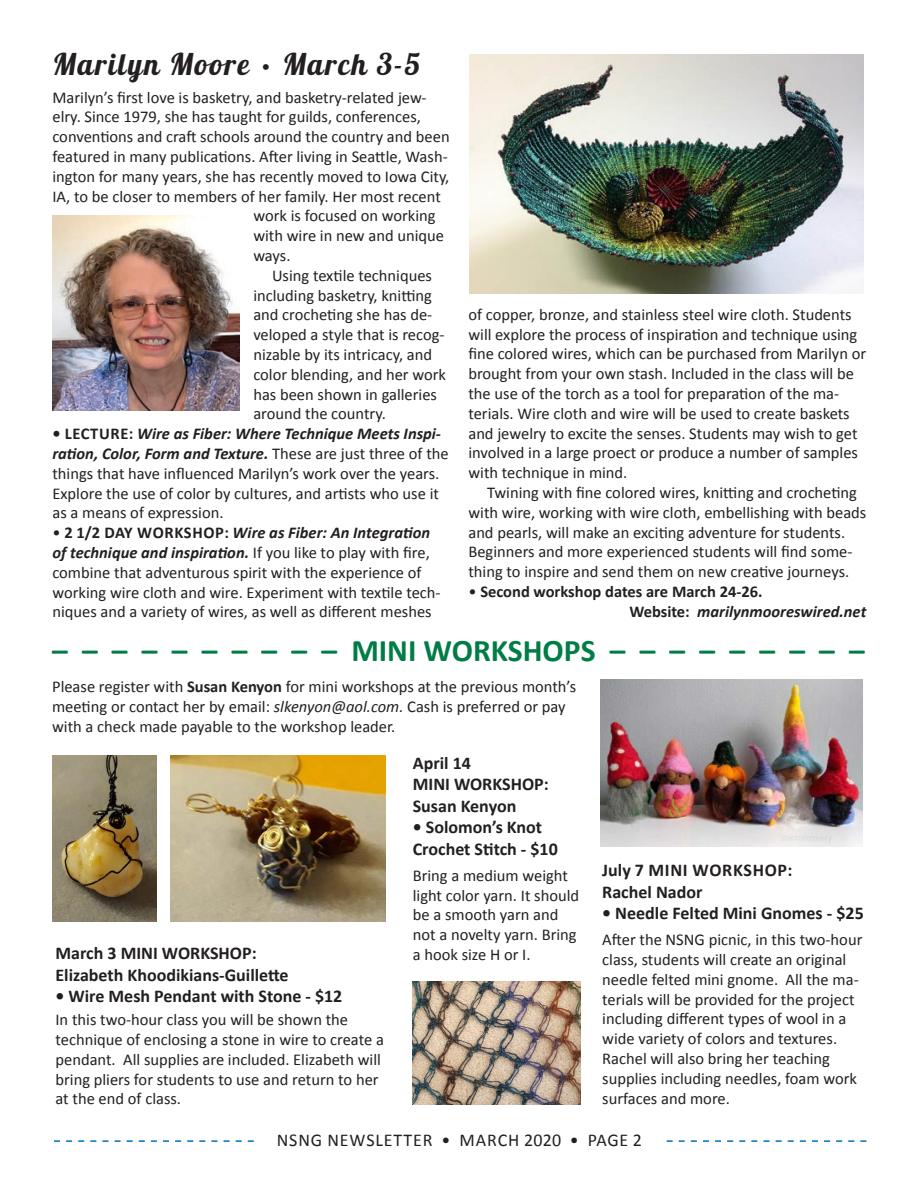
<style>
.page{position:relative;width:918px;height:1188px;background:#fff}
.page>*{position:absolute;margin:0;border:0;box-sizing:border-box;transform-origin:0 0}
.t1{font:700 31.5px "Calibri";color:#007c45}
.t2{font:30px "Lobster 1.4";letter-spacing:.06em;color:#231f20}
.t3{font:700 18px/21.6px "Calibri";color:#231f20}
.t4{font:18px "Calibri";letter-spacing:.05em;color:#231f20}
.t5{font:16.5px/19.8px "Calibri";color:#231f20}
.t6{font:700 16.5px/19.8px "Calibri";color:#231f20}
.s1{font-weight:700}
.s2{font-weight:700;font-style:italic}
.s3{font-weight:400}
.s4{font-style:italic}
</style>
<div class="page">
<svg style="left:54px;top:1140px;width:200px;height:2px"></svg>
<svg style="left:667px;top:1140px;width:199px;height:2px"></svg>
<img style="left:52px;top:755px;width:105px;height:167px">
<img style="left:171px;top:755px;width:214px;height:167px">
<img style="left:413px;top:981px;width:167px;height:124px">
<img style="left:470px;top:54px;width:393px;height:240px">
<img style="left:52px;top:215px;width:188px;height:195px">
<img style="left:601px;top:680px;width:262px;height:166px">
<h2 class="t2" style="left:52px;top:45px;width:369px">Marilyn Moore • March 3-5</h2>
<p class="t5" style="left:52px;top:87px;width:376px">Marilyn’s first love is basketry, and basketry-related jew-</p>
<p class="t5" style="left:52px;top:107px;width:370px">elry. Since 1979, she has taught for guilds, conferences,</p>
<p class="t5" style="left:52px;top:127px;width:399px">conventions and craft schools around the country and been</p>
<p class="t5" style="left:52px;top:147px;width:397px">featured in many publications. After living in Seattle, Wash-</p>
<p class="t5" style="left:52px;top:166px;width:398px">ington for many years, she has recently moved to Iowa City,</p>
<p class="t5" style="left:52px;top:186px;width:390px">IA, to be closer to members of her family. Her most recent</p>
<p class="t5" style="left:253px;top:206px;width:184px">work is focused on working</p>
<p class="t5" style="left:253px;top:226px;width:192px">with wire in new and unique</p>
<p class="t5" style="left:253px;top:246px;width:39px">ways.</p>
<p class="t5" style="left:272px;top:265px;width:162px">Using textile techniques</p>
<p class="t5" style="left:253px;top:285px;width:180px">including basketry, knitting</p>
<p class="t5" style="left:253px;top:305px;width:181px">and crocheting she has de-</p>
<p class="t5" style="left:253px;top:325px;width:193px">veloped a style that is recog-</p>
<p class="t5" style="left:253px;top:345px;width:180px">nizable by its intricacy, and</p>
<p class="t5" style="left:253px;top:364px;width:194px">color blending, and her work</p>
<p class="t5" style="left:253px;top:384px;width:185px">has been shown in galleries</p>
<p class="t5" style="left:253px;top:404px;width:134px">around the country.</p>
<p class="t5" style="left:52px;top:424px;width:398px"><span class="s1">• LECTURE:</span> <span class="s2">Wire as Fiber: Where Technique Meets Inspi&shy;ration, Color, Form and Texture.</span> These are just three of the things that have influenced Marilyn’s work over the years.<br>Explore the use of color by cultures, and artists who use it as a means of expression.</p>
<p class="t5" style="left:52px;top:523px;width:390px">• <span class="s1">2 1/2 DAY WORKSHOP:</span> <span class="s2">Wire as Fiber: An Integration of technique and inspiration.</span> If you like to play with fire, combine that adventurous spirit with the experience of working wire cloth and wire. Experiment with textile tech&shy;niques and a variety of wires, as well as different meshes</p>
<p class="t5" style="left:468px;top:304px;width:399px">of copper, bronze, and stainless steel wire cloth. Students will explore the process of inspiration and technique using fine colored wires, which can be purchased from Marilyn or brought from your own stash. Included in the class will be the use of the torch as a tool for preparation of the ma&shy;terials. Wire cloth and wire will be used to create baskets and jewelry to excite the senses. Students may wish to get involved in a large proect or produce a number of samples with technique in mind.</p>
<p class="t5" style="left:468px;top:483px;width:399px;text-indent:19px">Twining with fine colored wires, knitting and crocheting with wire, working with wire cloth, embellishing with beads and pearls, will make an exciting adventure for students.<br>Beginners and more experienced students will find some&shy;thing to inspire and send them on new creative journeys.</p>
<p class="t6" style="left:629px;top:582px;width:239px;text-indent:-161px"><span class="s3">•</span> Second workshop dates are March 24-26.<br>Website: <span class="s4">marilynmooreswired.net</span></p>
<h1 class="t1" style="left:52px;top:630px;width:814px">– – – – – – – – – – MINI WORKSHOPS – – – – – – – – –</h1>
<p class="t5" style="left:52px;top:677px;width:526px">Please register with <span class="s1">Susan Kenyon</span> for mini workshops at the previous month’s meeting or contact her by email: <span class="s4">slkenyon@aol.com.</span> Cash is preferred or pay with a check made payable to the workshop leader.</p>
<p class="t3" style="left:56px;top:942px;width:235px">March 3 MINI WORKSHOP:<br>Elizabeth Khoodikians-Guillette</p>
<p class="t3" style="left:56px;top:986px;width:288px">• Wire Mesh Pendant with Stone - $12</p>
<p class="t5" style="left:56px;top:1010px;width:330px">In this two-hour class you will be shown the technique of enclosing a stone in wire to create a pendant. All supplies are included. Elizabeth will bring pliers for students to use and return to her at the end of class.</p>
<p class="t3" style="left:413px;top:752px;width:137px">April 14<br>MINI WORKSHOP:<br>Susan Kenyon</p>
<p class="t3" style="left:413px;top:817px;width:147px">• Solomon’s Knot<br>Crochet Stitch - $10</p>
<p class="t5" style="left:413px;top:865px;width:168px">Bring a medium weight light color yarn. It should be a smooth yarn and not a novelty yarn. Bring a hook size H or I.</p>
<p class="t3" style="left:602px;top:859px;width:192px">July 7 MINI WORKSHOP:<br>Rachel Nador</p>
<p class="t3" style="left:602px;top:903px;width:263px">• Needle Felted Mini Gnomes - $25</p>
<p class="t5" style="left:602px;top:930px;width:262px">After the NSNG picnic, in this two-hour class, students will create an original needle felted mini gnome. All the ma&shy;terials will be provided for the project including different types of wool in a wide variety of colors and textures.<br>Rachel will also bring her teaching supplies including needles, foam work surfaces and more.</p>
<p class="t4" style="left:277px;top:1129px;width:367px">NSNG NEWSLETTER • MARCH 2020 • PAGE 2</p>
</div>
